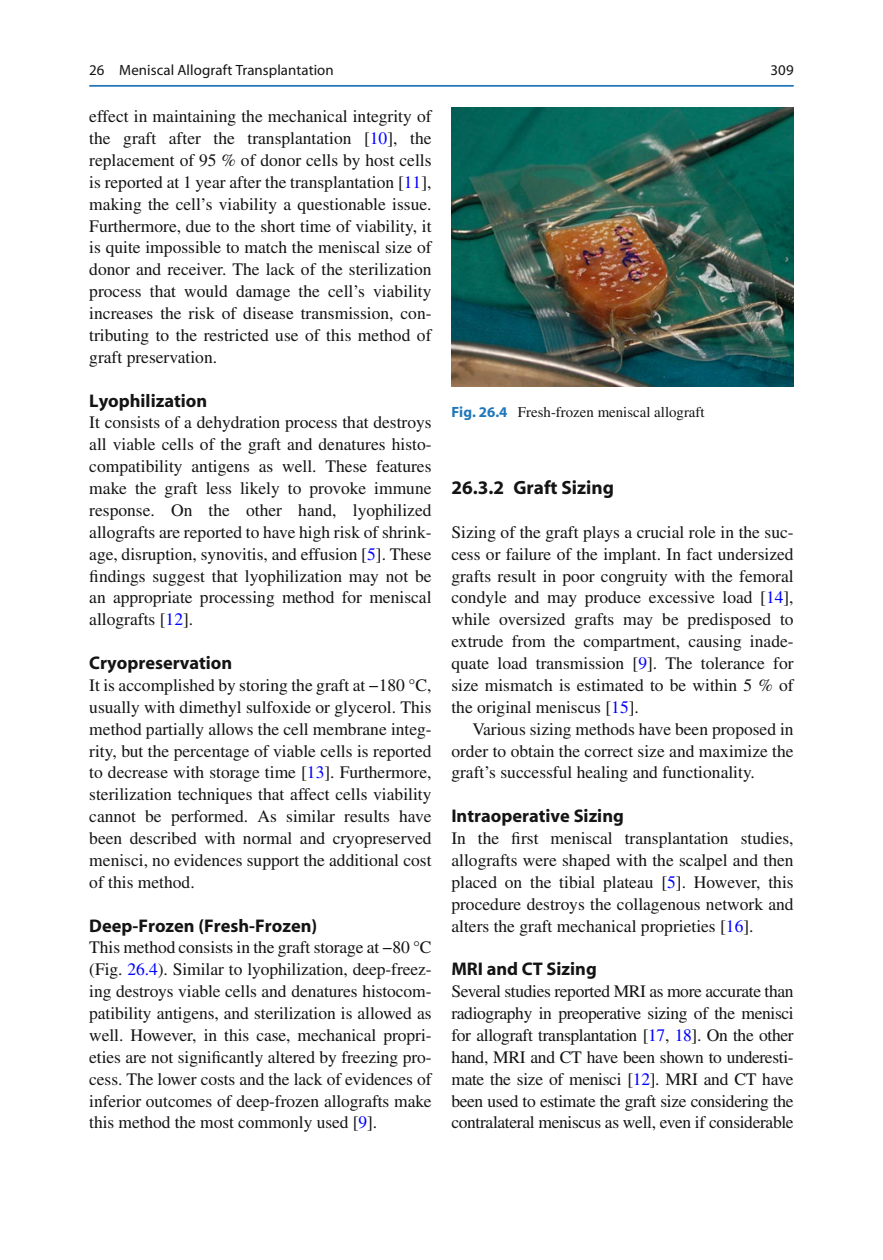
<style>
.page{position:relative;width:883px;height:1260px;background:#fff}
.page>*{position:absolute;margin:0;border:0;box-sizing:border-box;transform-origin:0 0}
.t1{font:700 19.25px "Ygpkbb Myriad";color:#131413}
.t2{font:700 18.38px "Ygpkbb Myriad";color:#131413}
.t3{font:17.5px/21.9px "Mvpqtm Times";color:#131413;text-align:justify}
.t4{font:14.88px "Vqmbtl Myriad";letter-spacing:.005em;color:#131413}
.t5{font:14.88px "Mvpqtm Times";color:#131413}
.s1{color:#00f}
.s2{font-family:"Ygpkbb Myriad";font-weight:700;color:#1f77b9}
</style>
<div class="page">
<img style="left:451px;top:107px;width:343px;height:280px">
<hr style="left:89px;top:85px;width:705px;height:2px;background:#1f77b9">
<p class="t4" style="left:89px;top:64px;width:246px">26 Meniscal Allograft Transplantation</p>
<p class="t3" style="left:89px;top:107px;width:344px">effect in maintaining the mechanical integrity of the graft after the transplantation [ <span class="s1">10</span> ], the replacement of 95 % of donor cells by host cells is reported at 1 year after the transplantation [ <span class="s1">11</span> ], making the cell’s viability a questionable issue.<br>Furthermore, due to the short time of viability, it is quite impossible to match the meniscal size of donor and receiver. The lack of the sterilization process that would damage the cell’s viability increases the risk of disease transmission, con&shy;tributing to the restricted use of this method of graft preservation.</p>
<p class="t2" style="left:89px;top:394px;width:119px">Lyophilization</p>
<p class="t3" style="left:89px;top:413px;width:344px">It consists of a dehydration process that destroys all viable cells of the graft and denatures histo&shy;compatibility antigens as well. These features make the graft less likely to provoke immune response. On the other hand, lyophilized allografts are reported to have high risk of shrink&shy;age, disruption, synovitis, and effusion [ <span class="s1">5</span> ]. These findings suggest that lyophilization may not be an appropriate processing method for meniscal allografts [ <span class="s1">12</span> ].</p>
<p class="t2" style="left:89px;top:656px;width:145px">Cryopreservation</p>
<p class="t3" style="left:89px;top:676px;width:344px">It is accomplished by storing the graft at −180 °C, usually with dimethyl sulfoxide or glycerol. This method partially allows the cell membrane integ&shy;rity, but the percentage of viable cells is reported to decrease with storage time [ <span class="s1">13</span> ]. Furthermore, sterilization techniques that affect cells viability cannot be performed. As similar results have been described with normal and cryopreserved menisci, no evidences support the additional cost of this method.</p>
<p class="t2" style="left:89px;top:919px;width:230px">Deep-Frozen (Fresh-Frozen)</p>
<p class="t3" style="left:89px;top:938px;width:344px">This method consists in the graft storage at −80 °C (Fig. <span class="s1">26.4</span> ). Similar to lyophilization, deep-freez&shy;ing destroys viable cells and denatures histocom&shy;patibility antigens, and sterilization is allowed as well. However, in this case, mechanical propri&shy;eties are not significantly altered by freezing pro&shy;cess. The lower costs and the lack of evidences of inferior outcomes of deep-frozen allografts make this method the most commonly used [ <span class="s1">9</span> ].</p>
<p class="t4" style="left:771px;top:64px;width:25px">309</p>
<p class="t5" style="left:451px;top:407px;width:255px"><span class="s2">Fig. 26.4</span> Fresh-frozen meniscal allograft</p>
<p class="t1" style="left:451px;top:480px;width:164px">26.3.2 Graft Sizing</p>
<p class="t3" style="left:451px;top:523px;width:344px">Sizing of the graft plays a crucial role in the suc&shy;cess or failure of the implant. In fact undersized grafts result in poor congruity with the femoral condyle and may produce excessive load [ <span class="s1">14</span> ], while oversized grafts may be predisposed to extrude from the compartment, causing inade&shy;quate load transmission [ <span class="s1">9</span> ]. The tolerance for size mismatch is estimated to be within 5 % of the original meniscus [ <span class="s1">15</span> ].</p>
<p class="t3" style="left:451px;top:720px;width:344px;text-indent:21px">Various sizing methods have been proposed in order to obtain the correct size and maximize the graft’s successful healing and functionality.</p>
<p class="t2" style="left:451px;top:809px;width:174px">Intraoperative Sizing</p>
<p class="t3" style="left:451px;top:829px;width:344px">In the first meniscal transplantation studies, allografts were shaped with the scalpel and then placed on the tibial plateau [ <span class="s1">5</span> ]. However, this procedure destroys the collagenous network and alters the graft mechanical proprieties [ <span class="s1">16</span> ].</p>
<p class="t2" style="left:451px;top:962px;width:147px">MRI and CT Sizing</p>
<p class="t3" style="left:451px;top:982px;width:344px">Several studies reported MRI as more accurate than radiography in preoperative sizing of the menisci for allograft transplantation [ <span class="s1">17</span> , <span class="s1">18</span> ]. On the other hand, MRI and CT have been shown to underesti&shy;mate the size of menisci [ <span class="s1">12</span> ]. MRI and CT have been used to estimate the graft size considering the contralateral meniscus as well, even if considerable</p>
</div>
